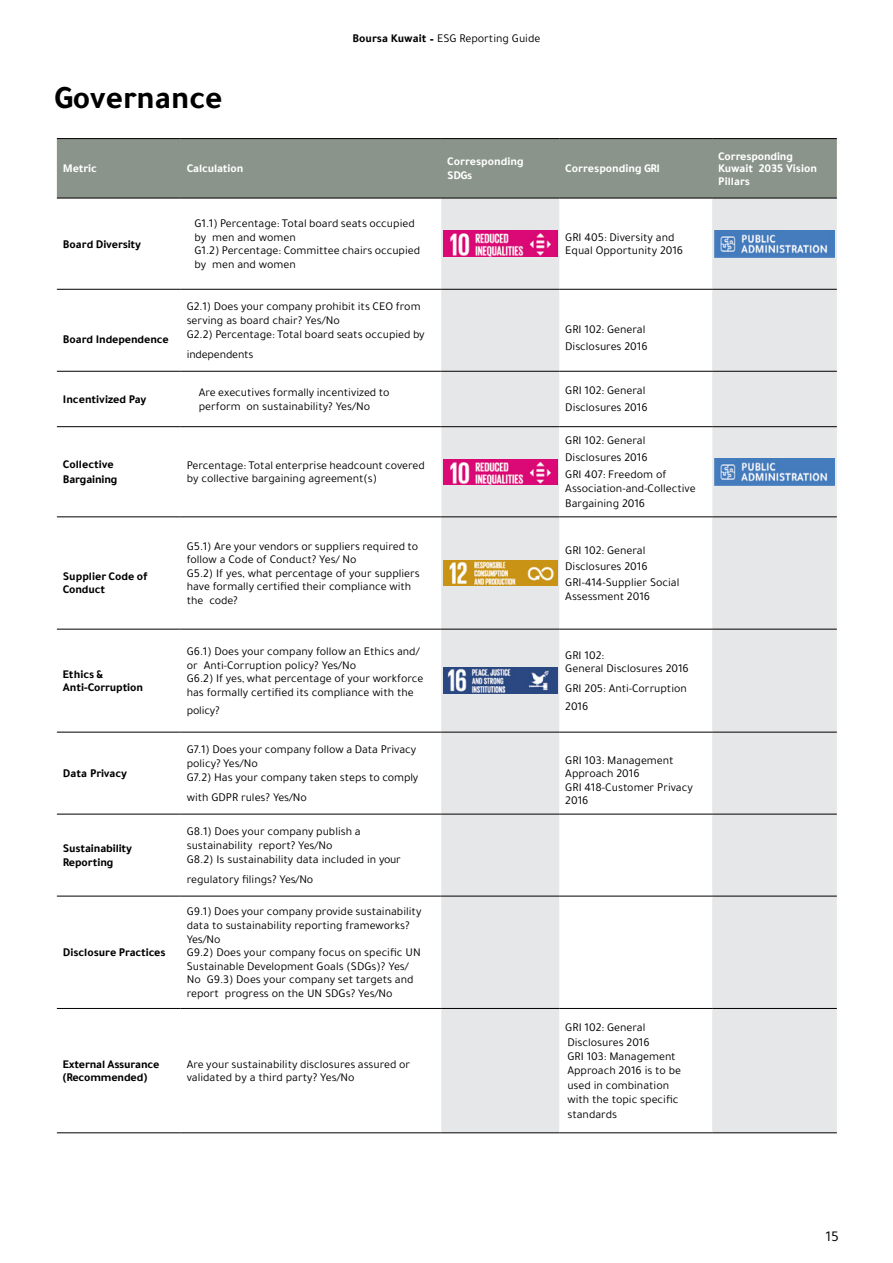
<style>
.page{position:relative;width:893px;height:1263px;background:#fff}
.page>*{position:absolute;margin:0;border:0;box-sizing:border-box;transform-origin:0 0}
.t1{font:700 33px "Tajawal";color:#000}
.t2{font:15px "Tajawal";color:#000}
.t3{font:12px/13.5px "Tajawal";color:#000}
.t4{font:700 12px/13.2px "Tajawal";letter-spacing:-.01em;color:#000}
.t5{font:700 12px/12.5px "Tajawal";letter-spacing:-.01em;color:#fff}
.s1{font-weight:700}
</style>
<div class="page">
<div style="left:57px;top:139px;width:780px;height:59px;background:#8a948a"></div>
<svg style="left:441px;top:199px;width:396px;height:933px;fill:#e6e7e8"></svg>
<svg style="left:57px;top:427px;width:655px;height:89px"></svg>
<hr style="left:57px;top:138px;width:124px;height:1px;background:#000">
<hr style="left:181px;top:138px;width:260px;height:1px;background:#000">
<hr style="left:441px;top:138px;width:118px;height:1px;background:#000">
<hr style="left:559px;top:138px;width:153px;height:1px;background:#000">
<hr style="left:712px;top:138px;width:125px;height:1px;background:#000">
<hr style="left:57px;top:198px;width:124px;height:1px;background:#000">
<hr style="left:181px;top:198px;width:260px;height:1px;background:#000">
<hr style="left:441px;top:198px;width:118px;height:1px;background:#000">
<hr style="left:559px;top:198px;width:153px;height:1px;background:#000">
<hr style="left:712px;top:198px;width:125px;height:1px;background:#000">
<hr style="left:57px;top:289px;width:124px;height:1px;background:#000">
<hr style="left:181px;top:289px;width:260px;height:1px;background:#000">
<hr style="left:441px;top:289px;width:118px;height:1px;background:#000">
<hr style="left:559px;top:289px;width:153px;height:1px;background:#000">
<hr style="left:712px;top:289px;width:125px;height:1px;background:#000">
<hr style="left:57px;top:371px;width:124px;height:1px;background:#000">
<hr style="left:181px;top:371px;width:260px;height:1px;background:#000">
<hr style="left:441px;top:371px;width:118px;height:1px;background:#000">
<hr style="left:559px;top:371px;width:153px;height:1px;background:#000">
<hr style="left:712px;top:371px;width:125px;height:1px;background:#000">
<hr style="left:57px;top:426px;width:124px;height:1px;background:#000">
<hr style="left:181px;top:426px;width:260px;height:1px;background:#000">
<hr style="left:441px;top:426px;width:118px;height:1px;background:#000">
<hr style="left:559px;top:426px;width:153px;height:1px;background:#000">
<hr style="left:712px;top:426px;width:125px;height:1px;background:#000">
<hr style="left:57px;top:516px;width:124px;height:1px;background:#000">
<hr style="left:181px;top:516px;width:260px;height:1px;background:#000">
<hr style="left:441px;top:516px;width:118px;height:1px;background:#000">
<hr style="left:559px;top:516px;width:153px;height:1px;background:#000">
<hr style="left:712px;top:516px;width:125px;height:1px;background:#000">
<hr style="left:57px;top:629px;width:124px;height:1px;background:#000">
<hr style="left:181px;top:629px;width:260px;height:1px;background:#000">
<hr style="left:441px;top:629px;width:118px;height:1px;background:#000">
<hr style="left:559px;top:629px;width:153px;height:1px;background:#000">
<hr style="left:712px;top:629px;width:125px;height:1px;background:#000">
<hr style="left:57px;top:732px;width:124px;height:1px;background:#000">
<hr style="left:181px;top:732px;width:260px;height:1px;background:#000">
<hr style="left:441px;top:732px;width:118px;height:1px;background:#000">
<hr style="left:559px;top:732px;width:153px;height:1px;background:#000">
<hr style="left:712px;top:732px;width:125px;height:1px;background:#000">
<hr style="left:57px;top:814px;width:124px;height:1px;background:#000">
<hr style="left:181px;top:814px;width:260px;height:1px;background:#000">
<hr style="left:441px;top:814px;width:118px;height:1px;background:#000">
<hr style="left:559px;top:814px;width:153px;height:1px;background:#000">
<hr style="left:712px;top:814px;width:125px;height:1px;background:#000">
<hr style="left:57px;top:896px;width:124px;height:1px;background:#000">
<hr style="left:181px;top:896px;width:260px;height:1px;background:#000">
<hr style="left:441px;top:896px;width:118px;height:1px;background:#000">
<hr style="left:559px;top:896px;width:153px;height:1px;background:#000">
<hr style="left:712px;top:896px;width:125px;height:1px;background:#000">
<hr style="left:57px;top:1008px;width:124px;height:1px;background:#000">
<hr style="left:181px;top:1008px;width:260px;height:1px;background:#000">
<hr style="left:441px;top:1008px;width:118px;height:1px;background:#000">
<hr style="left:559px;top:1008px;width:153px;height:1px;background:#000">
<hr style="left:712px;top:1008px;width:125px;height:1px;background:#000">
<hr style="left:57px;top:1132px;width:124px;height:1px;background:#000">
<hr style="left:181px;top:1132px;width:260px;height:1px;background:#000">
<hr style="left:441px;top:1132px;width:118px;height:1px;background:#000">
<hr style="left:559px;top:1132px;width:153px;height:1px;background:#000">
<hr style="left:712px;top:1132px;width:125px;height:1px;background:#000">
<img style="left:443px;top:231px;width:114px;height:25px">
<img style="left:714px;top:230px;width:121px;height:27px">
<img style="left:443px;top:459px;width:114px;height:25px">
<img style="left:714px;top:458px;width:121px;height:27px">
<img style="left:443px;top:560px;width:114px;height:25px">
<img style="left:443px;top:668px;width:114px;height:25px">
<h1 class="t1" style="left:54px;top:73px;width:170px">Governance</h1>
<p class="t3" style="left:353px;top:31px;width:189px"><span class="s1">Boursa Kuwait –</span> ESG Reporting Guide</p>
<p class="t5" style="left:63px;top:162px;width:36px">Metric</p>
<p class="t5" style="left:187px;top:162px;width:58px">Calculation</p>
<p class="t5" style="left:447px;top:154px;width:78px;line-height:14.4px">Corresponding<br>SDGs</p>
<p class="t5" style="left:565px;top:162px;width:96px">Corresponding GRI</p>
<p class="t4" style="left:63px;top:237px;width:80px">Board Diversity</p>
<p class="t4" style="left:63px;top:333px;width:107px">Board Independence</p>
<p class="t3" style="left:194px;top:217px;width:227px">G1.1) Percentage: Total board seats occupied by men and women<br>G1.2) Percentage: Committee chairs occupied by men and women</p>
<p class="t3" style="left:187px;top:299px;width:239px;line-height:14px">G2.1) Does your company prohibit its CEO from serving as board chair? Yes/No<br>G2.2) Percentage: Total board seats occupied by</p>
<p class="t3" style="left:187px;top:348px;width:68px">independents</p>
<p class="t3" style="left:565px;top:230px;width:119px">GRI 405: Diversity and<br>Equal Opportunity 2016</p>
<p class="t3" style="left:565px;top:321px;width:84px;line-height:16.8px">GRI 102: General<br>Disclosures 2016</p>
<p class="t4" style="left:63px;top:392px;width:85px">Incentivized Pay</p>
<p class="t3" style="left:199px;top:386px;width:192px">Are executives formally incentivized to perform on sustainability? Yes/No</p>
<p class="t3" style="left:565px;top:382px;width:84px;line-height:16.8px">GRI 102: General<br>Disclosures 2016</p>
<p class="t4" style="left:63px;top:457px;width:56px;line-height:14.4px">Collective<br>Bargaining</p>
<p class="t3" style="left:187px;top:458px;width:240px">Percentage: Total enterprise headcount covered by collective bargaining agreement(s)</p>
<p class="t3" style="left:565px;top:432px;width:103px;line-height:16.8px">GRI 102: General<br>Disclosures 2016<br>GRI 407: Freedom of</p>
<p class="t3" style="left:565px;top:481px;width:132px;line-height:14.4px">Association-and-Collective<br>Bargaining 2016</p>
<p class="t4" style="left:63px;top:569px;width:86px">Supplier Code of<br>Conduct</p>
<p class="t4" style="left:63px;top:667px;width:82px">Ethics &amp;<br>Anti-Corruption</p>
<p class="t4" style="left:63px;top:766px;width:66px">Data Privacy</p>
<p class="t4" style="left:63px;top:842px;width:71px">Sustainability<br>Reporting</p>
<p class="t4" style="left:63px;top:946px;width:104px">Disclosure Practices</p>
<p class="t3" style="left:187px;top:539px;width:235px">G5.1) Are your vendors or suppliers required to follow a Code of Conduct? Yes/ No<br>G5.2) If yes, what percentage of your suppliers have formally certified their compliance with the code?</p>
<p class="t3" style="left:565px;top:542px;width:116px;line-height:16px">GRI 102: General<br>Disclosures 2016<br>GRI-414-Supplier Social</p>
<p class="t3" style="left:565px;top:589px;width:86px">Assessment 2016</p>
<p class="t3" style="left:187px;top:645px;width:238px">G6.1) Does your company follow an Ethics and/ or Anti-Corruption policy? Yes/No<br>G6.2) If yes, what percentage of your workforce has formally certified its compliance with the</p>
<p class="t3" style="left:187px;top:703px;width:35px">policy?</p>
<p class="t3" style="left:187px;top:742px;width:233px;line-height:14px">G7.1) Does your company follow a Data Privacy policy? Yes/No<br>G7.2) Has your company taken steps to comply</p>
<p class="t3" style="left:187px;top:790px;width:122px">with GDPR rules? Yes/No</p>
<p class="t3" style="left:187px;top:824px;width:216px;line-height:14px">G8.1) Does your company publish a sustainability report? Yes/No<br>G8.2) Is sustainability data included in your</p>
<p class="t3" style="left:187px;top:872px;width:128px">regulatory filings? Yes/No</p>
<p class="t3" style="left:187px;top:905px;width:236px">G9.1) Does your company provide sustainability data to sustainability reporting frameworks?<br>Yes/No<br>G9.2) Does your company focus on specific UN Sustainable Development Goals (SDGs)? Yes/ No G9.3) Does your company set targets and report progress on the UN SDGs? Yes/No</p>
<p class="t3" style="left:565px;top:648px;width:125px">GRI 102:<br>General Disclosures 2016</p>
<p class="t3" style="left:565px;top:679px;width:123px;line-height:18.3px">GRI 205: Anti-Corruption<br>2016</p>
<p class="t3" style="left:565px;top:753px;width:129px">GRI 103: Management<br>Approach 2016<br>GRI 418-Customer Privacy<br>2016</p>
<p class="t4" style="left:63px;top:1057px;width:98px">External Assurance (Recommended)</p>
<p class="t3" style="left:187px;top:1057px;width:225px">Are your sustainability disclosures assured or validated by a third party? Yes/No</p>
<p class="t3" style="left:565px;top:1020px;width:117px;line-height:14.4px">GRI 102: General<br>Disclosures 2016<br>GRI 103: Management<br>Approach 2016 is to be used in combination with the topic specific standards</p>
<p class="t5" style="left:718px;top:150px;width:100px">Corresponding<br>Kuwait 2035 Vision<br>Pillars</p>
<p class="t2" style="left:826px;top:1226px;width:15px">15</p>
</div>
